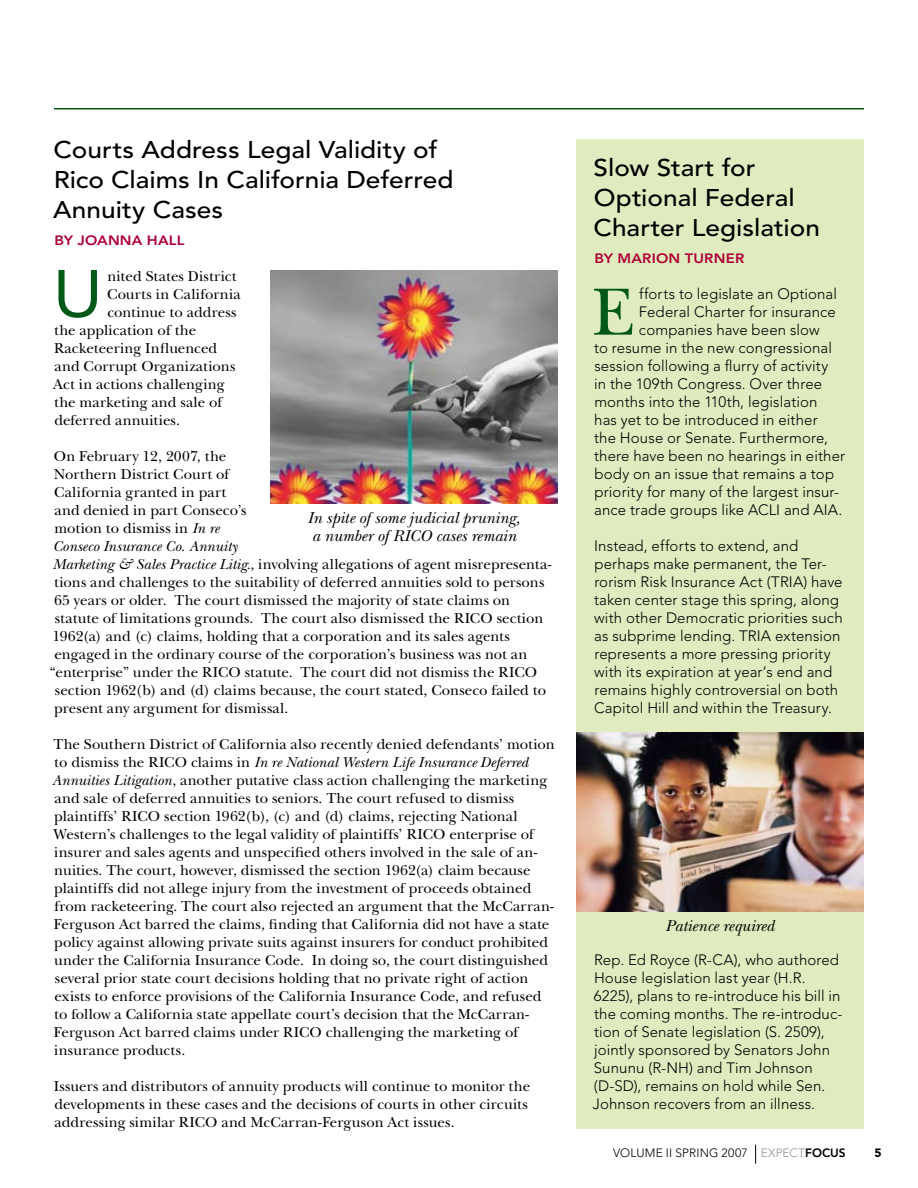
<style>
.page{position:relative;width:918px;height:1188px;background:#fff}
.page>*{position:absolute;margin:0;border:0;box-sizing:border-box;transform-origin:0 0}
.t1{font:69.6px "New Baskerville Std";color:#005917}
.t2{font:65.85px "Avenir LT Std";color:#005917;scale:1.09 1}
.t3{font:500 24px/30px "Avenir LT Std";color:#000;scale:1.09 1}
.t4{font:italic 16.5px/18px "New Baskerville Std";color:#000}
.t5{font:15px/18px "New Baskerville Std";letter-spacing:.005em;color:#000}
.t6{font:300 15px/18px "Avenir LT Std";letter-spacing:.01em;color:#000}
.t7{font:italic 15px "New Baskerville Std";color:#000}
.t8{font:800 13.5px "Avenir LT Std";letter-spacing:.015em;color:#ad0034;scale:1.09 1}
.t9{font:300 12px "Avenir LT Std";letter-spacing:.01em;color:#000}
.s1{font-style:italic}
.s2{color:#949494}
.s3{font-weight:800}
</style>
<div class="page">
<hr style="left:54px;top:108px;width:810px;height:2px;background:#005917">
<svg style="left:755px;top:1145px;width:1px;height:19px"></svg>
<div style="left:576px;top:140px;width:288px;height:990px;background:#e0ecbf"></div>
<img style="left:576px;top:732px;width:288px;height:180px">
<img style="left:270px;top:270px;width:288px;height:234px">
<h3 class="t3" style="left:53px;top:135px;width:369px">Courts Address Legal Validity of<br>Rico Claims In California Deferred<br>Annuity Cases</h3>
<p class="t8" style="left:54px;top:232px;width:113px">BY JOANNA HALL</p>
<h2 class="t2" style="left:52px;top:256px;width:48px">U</h2>
<p class="t5" style="left:107px;top:267px;width:131px">nited States District</p>
<p class="t5" style="left:107px;top:285px;width:135px">Courts in California</p>
<p class="t5" style="left:107px;top:303px;width:131px">continue to address</p>
<p class="t5" style="left:54px;top:321px;width:144px">the application of the</p>
<p class="t5" style="left:54px;top:339px;width:165px">Racketeering Influenced</p>
<p class="t5" style="left:55px;top:357px;width:182px">and Corrupt Organizations</p>
<p class="t5" style="left:53px;top:375px;width:173px">Act in actions challenging</p>
<p class="t5" style="left:54px;top:393px;width:170px">the marketing and sale of</p>
<p class="t5" style="left:54px;top:411px;width:127px">deferred annuities.</p>
<p class="t5" style="left:54px;top:447px;width:174px">On February 12, 2007, the</p>
<p class="t5" style="left:54px;top:465px;width:177px">Northern District Court of</p>
<p class="t5" style="left:54px;top:483px;width:174px">California granted in part</p>
<p class="t5" style="left:55px;top:501px;width:194px">and denied in part Conseco’s</p>
<p class="t5" style="left:54px;top:519px;width:166px">motion to dismiss in <span class="s1">In re</span></p>
<p class="t7" style="left:53px;top:537px;width:186px">Conseco Insurance Co. Annuity</p>
<p class="t5" style="left:53px;top:555px;width:500px"><span class="s1">Marketing &amp; Sales Practice Litig.</span>, involving allegations of agent misrepresenta-</p>
<p class="t5" style="left:54px;top:573px;width:492px">tions and challenges to the suitability of deferred annuities sold to persons</p>
<p class="t5" style="left:54px;top:591px;width:458px">65 years or older. The court dismissed the majority of state claims on</p>
<p class="t5" style="left:55px;top:609px;width:490px">statute of limitations grounds. The court also dismissed the RICO section</p>
<p class="t5" style="left:53px;top:627px;width:459px">1962(a) and (c) claims, holding that a corporation and its sales agents</p>
<p class="t5" style="left:54px;top:645px;width:475px">engaged in the ordinary course of the corporation’s business was not an</p>
<p class="t5" style="left:50px;top:663px;width:489px">“enterprise” under the RICO statute. The court did not dismiss the RICO</p>
<p class="t5" style="left:55px;top:681px;width:493px">section 1962(b) and (d) claims because, the court stated, Conseco failed to</p>
<p class="t5" style="left:54px;top:699px;width:236px">present any argument for dismissal.</p>
<p class="t5" style="left:52px;top:735px;width:504px">The Southern District of California also recently denied defendants’ motion to dismiss the RICO claims in <span class="s1">In re National Western Life Insurance Deferred Annuities Litigation</span>, another putative class action challenging the marketing and sale of deferred annuities to seniors. The court refused to dismiss plaintiffs’ RICO section 1962(b), (c) and (d) claims, rejecting National Western’s challenges to the legal validity of plaintiffs’ RICO enterprise of insurer and sales agents and unspecified others involved in the sale of an&shy;nuities. The court, however, dismissed the section 1962(a) claim because plaintiffs did not allege injury from the investment of proceeds obtained from racketeering. The court also rejected an argument that the McCarran-Ferguson Act barred the claims, finding that California did not have a state policy against allowing private suits against insurers for conduct prohibited under the California Insurance Code. In doing so, the court distinguished several prior state court decisions holding that no private right of action exists to enforce provisions of the California Insurance Code, and refused to follow a California state appellate court’s decision that the McCarran-Ferguson Act barred claims under RICO challenging the marketing of insurance products.</p>
<p class="t5" style="left:54px;top:1077px;width:478px">Issuers and distributors of annuity products will continue to monitor the developments in these cases and the decisions of courts in other circuits addressing similar RICO and McCarran-Ferguson Act issues.</p>
<p class="t4" style="left:307px;top:509px;width:215px">In spite of some judicial pruning, a number of RICO cases remain</p>
<h3 class="t3" style="left:593px;top:153px;width:209px">Slow Start for<br>Optional Federal<br>Charter Legislation</h3>
<p class="t8" style="left:594px;top:250px;width:139px">BY MARION TURNER</p>
<h1 class="t1" style="left:592px;top:272px;width:45px">E</h1>
<p class="t6" style="left:639px;top:285px;width:200px">fforts to legislate an Optional</p>
<p class="t6" style="left:639px;top:303px;width:199px">Federal Charter for insurance</p>
<p class="t6" style="left:639px;top:321px;width:182px">companies have been slow</p>
<p class="t6" style="left:594px;top:339px;width:239px">to resume in the new congressional</p>
<p class="t6" style="left:594px;top:357px;width:236px">session following a flurry of activity</p>
<p class="t6" style="left:594px;top:375px;width:229px">in the 109th Congress. Over three</p>
<p class="t6" style="left:594px;top:393px;width:225px">months into the 110th, legislation</p>
<p class="t6" style="left:594px;top:411px;width:225px">has yet to be introduced in either</p>
<p class="t6" style="left:594px;top:429px;width:235px">the House or Senate. Furthermore,</p>
<p class="t6" style="left:594px;top:447px;width:253px">there have been no hearings in either</p>
<p class="t6" style="left:595px;top:465px;width:241px">body on an issue that remains a top</p>
<p class="t6" style="left:595px;top:483px;width:246px">priority for many of the largest insur-</p>
<p class="t6" style="left:594px;top:501px;width:250px">ance trade groups like ACLI and AIA.</p>
<p class="t6" style="left:594px;top:537px;width:250px">Instead, efforts to extend, and perhaps make permanent, the Ter&shy;rorism Risk Insurance Act (TRIA) have taken center stage this spring, along with other Democratic priorities such as subprime lending. TRIA extension represents a more pressing priority with its expiration at year’s end and remains highly controversial on both Capitol Hill and within the Treasury.</p>
<p class="t4" style="left:666px;top:917px;width:110px">Patience required</p>
<p class="t6" style="left:593px;top:951px;width:251px">Rep. Ed Royce (R-CA), who authored House legislation last year (H.R.<br>6225), plans to re-introduce his bill in the coming months. The re-introduc&shy;tion of Senate legislation (S. 2509), jointly sponsored by Senators John Sununu (R-NH) and Tim Johnson (D-SD), remains on hold while Sen.<br>Johnson recovers from an illness.</p>
<p class="t9" style="left:613px;top:1145px;width:209px">VOLUME II SPRING 2007 <span class="s2">EXPECT</span><span class="s3">FOCUS</span></p>
</div>
